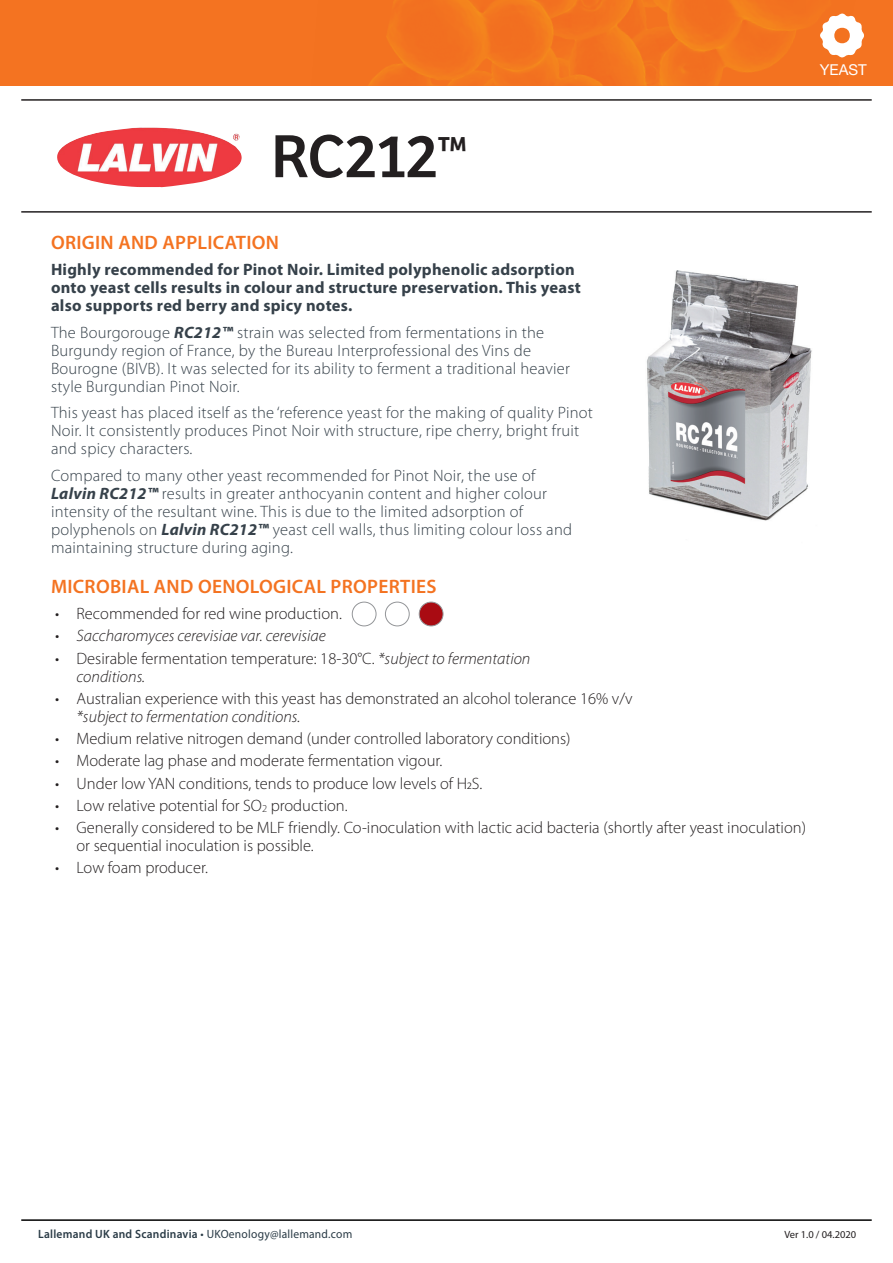
<style>
.page{position:relative;width:893px;height:1263px;background:#fff}
.page>*{position:absolute;margin:0;border:0;box-sizing:border-box;transform-origin:0 0}
.t1{font:63px "Bree";color:#231f20}
.t2{font:600 19.5px "Myriad Pro";letter-spacing:.015em;color:#f47321}
.t3{font:300 16.5px/18px "Myriad Pro";letter-spacing:.015em;color:#36414a}
.t4{font:300 16.5px/18px "Myriad Pro";color:#231f20}
.t5{font:700 16.5px/18px "Myriad Pro";letter-spacing:.015em;color:#36414a}
.t6{font:italic 300 16.5px "Myriad Pro";color:#231f20}
.t7{font:15px "Helvetica Neue LT Std";color:#fff}
.t8{font:600 12px "Myriad Pro";letter-spacing:.02em;color:#2a3b46;scale:.96 1}
.t9{font:10.5px "Myriad Pro";color:#231f20}
.s1{font-weight:700;font-style:italic}
.s2{font-style:italic}
.s3{font-weight:400}
</style>
<div class="page">
<div style="left:0;top:0;width:893px;height:86px;background:#f47321"></div>
<img style="left:368px;top:0;width:405px;height:86px">
<svg style="left:820px;top:13px;width:44px;height:45px"></svg>
<hr style="left:21px;top:99px;width:851px;height:2px;background:#231f20">
<hr style="left:21px;top:211px;width:851px;height:2px;background:#231f20">
<hr style="left:21px;top:1219px;width:851px;height:2px;background:#000001">
<img style="left:646px;top:270px;width:166px;height:251px">
<div style="left:352px;top:602px;width:24px;height:24px;border:1px solid #939598;border-radius:50%"></div>
<div style="left:385px;top:602px;width:25px;height:24px;border:1px solid #939598;border-radius:50%"></div>
<div style="left:419px;top:602px;width:24px;height:24px;background:#a90b12;border-radius:50%"></div>
<div style="left:419px;top:602px;width:24px;height:24px;border:1px solid #939598;border-radius:50%"></div>
<img style="left:57px;top:127px;width:185px;height:61px">
<p class="t7" style="left:820px;top:61px;width:48px">YEAST</p>
<h1 class="t1" style="left:271px;top:119px;width:197px">RC212<sup>™</sup></h1>
<p class="t2" style="left:51px;top:231px;width:230px">ORIGIN AND APPLICATION</p>
<p class="t5" style="left:51px;top:261px;width:531px">Highly recommended for Pinot Noir. Limited polyphenolic adsorption onto yeast cells results in colour and structure preservation. This yeast also supports red berry and spicy notes.</p>
<p class="t3" style="left:51px;top:323px;width:520px">The Bourgorouge <span class="s1">RC212™</span> strain was selected from fermentations in the Burgundy region of France, by the Bureau Interprofessional des Vins de Bourogne (BIVB). It was selected for its ability to ferment a traditional heavier style Burgundian Pinot Noir.</p>
<p class="t3" style="left:51px;top:404px;width:543px">This yeast has placed itself as the ‘reference yeast for the making of quality Pinot<br>Noir. It consistently produces Pinot Noir with structure, ripe cherry, bright fruit and spicy characters.</p>
<p class="t3" style="left:51px;top:466px;width:523px">Compared to many other yeast recommended for Pinot Noir, the use of <span class="s1">Lalvin RC212™</span> results in greater anthocyanin content and higher colour intensity of the resultant wine. This is due to the limited adsorption of polyphenols on <span class="s1">Lalvin RC212™</span> yeast cell walls, thus limiting colour loss and maintaining structure during aging.</p>
<p class="t2" style="left:51px;top:575px;width:387px">MICROBIAL AND OENOLOGICAL PROPERTIES</p>
<p class="t4" style="left:55px;top:605px;width:288px">• Recommended for red wine production.</p>
<p class="t6" style="left:55px;top:626px;width:272px">• Saccharomyces cerevisiae var. cerevisiae</p>
<p class="t4" style="left:77px;top:649px;width:455px;text-indent:-21px">• Desirable fermentation temperature: 18-30°C. <span class="s2">*subject to fermentation conditions.</span></p>
<p class="t4" style="left:55px;top:690px;width:579px">• Australian experience with this yeast has demonstrated an alcohol tolerance 16% v/v</p>
<p class="t6" style="left:77px;top:706px;width:225px">*subject to fermentation conditions.</p>
<p class="t4" style="left:55px;top:730px;width:517px">• Medium relative nitrogen demand (under controlled laboratory conditions)</p>
<p class="t4" style="left:55px;top:752px;width:389px">• Moderate lag phase and moderate fermentation vigour.</p>
<p class="t4" style="left:55px;top:774px;width:429px">• Under low YAN conditions, tends to produce low levels of H2S.</p>
<p class="t4" style="left:55px;top:797px;width:294px">• Low relative potential for SO<sub>2</sub> production.</p>
<p class="t4" style="left:77px;top:819px;width:731px;text-indent:-21px">• Generally considered to be MLF friendly. Co-inoculation with lactic acid bacteria (shortly after yeast inoculation) or sequential inoculation is possible.</p>
<p class="t4" style="left:55px;top:859px;width:154px">• Low foam producer.</p>
<p class="t8" style="left:38px;top:1227px;width:329px">Lallemand UK and Scandinavia <span class="s3">• UKOenology@lallemand.com</span></p>
<p class="t9" style="left:784px;top:1229px;width:73px">Ver 1.0 / 04.2020</p>
</div>
